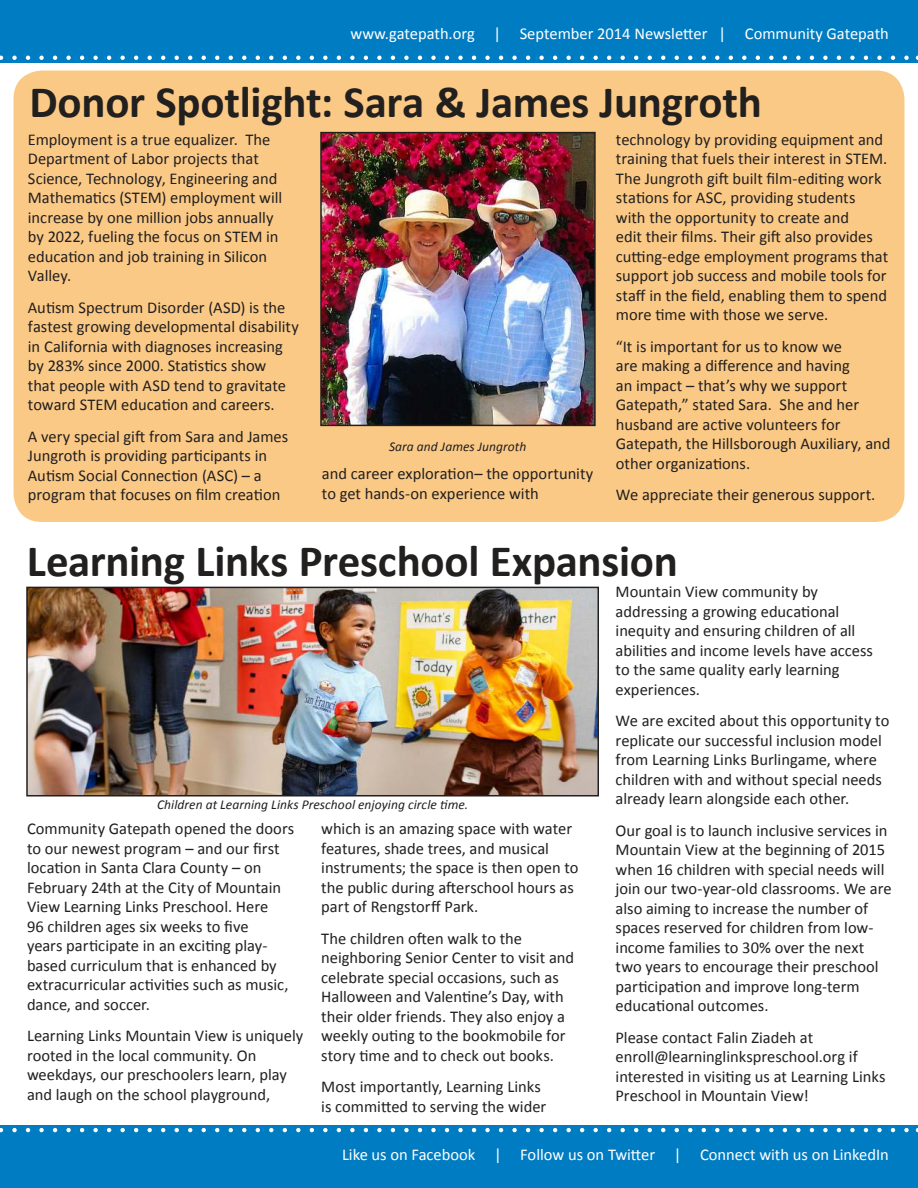
<style>
.page{position:relative;width:918px;height:1188px;background:#fff}
.page>*{position:absolute;margin:0;border:0;box-sizing:border-box;transform-origin:0 0}
.t1{font:700 45px "Calibri";letter-spacing:-.005em;color:#221f1f}
.t2{font:16.5px/19.5px "Calibri";color:#221f1f}
.t3{font:16.5px "Calibri";color:#fff}
.t4{font:italic 13.5px "Calibri";letter-spacing:.005em;color:#221f1f}
</style>
<div class="page">
<div style="left:14px;top:70px;width:891px;height:452px;background:#fbc986;border-radius:29px"></div>
<div style="left:0;top:1125px;width:918px;height:63px;background:#007cc2"></div>
<svg style="left:0;top:1128px;width:909px;height:4px"></svg>
<div style="left:0;top:0;width:918px;height:63px;background:#007cc2"></div>
<svg style="left:0;top:55px;width:909px;height:5px"></svg>
<img style="left:29px;top:590px;width:567px;height:203px">
<div style="left:26px;top:587px;width:573px;height:209px;border:2px solid #221f1f"></div>
<img style="left:323px;top:135px;width:270px;height:288px">
<div style="left:320px;top:132px;width:276px;height:294px;border:2px solid #221f1f"></div>
<p class="t3" style="left:350px;top:23px;width:540px">www.gatepath.org | September 2014 Newsletter | Community Gatepath</p>
<h1 class="t1" style="left:29px;top:86px;width:734px">Donor Spotlight: Sara &amp; James Jungroth</h1>
<p class="t2" style="left:28px;top:130px;width:256px">Employment is a true equalizer. The Department of Labor projects that Science, Technology, Engineering and Mathematics (STEM) employment will increase by one million jobs annually by 2022, fueling the focus on STEM in education and job training in Silicon Valley.</p>
<p class="t2" style="left:28px;top:298px;width:273px">Autism Spectrum Disorder (ASD) is the fastest growing developmental disability in California with diagnoses increasing by 283% since 2000. Statistics show<br>that people with ASD tend to gravitate toward STEM education and careers.</p>
<p class="t2" style="left:28px;top:427px;width:262px">A very special gift from Sara and James Jungroth is providing participants in Autism Social Connection (ASC) – a program that focuses on film creation</p>
<p class="t2" style="left:616px;top:130px;width:274px">technology by providing equipment and training that fuels their interest in STEM.<br>The Jungroth gift built film-editing work stations for ASC, providing students with the opportunity to create and<br>edit their films. Their gift also provides cutting-edge employment programs that support job success and mobile tools for staff in the field, enabling them to spend more time with those we serve.</p>
<p class="t2" style="left:616px;top:337px;width:276px">“It is important for us to know we<br>are making a difference and having<br>an impact – that’s why we support Gatepath,” stated Sara. She and her husband are active volunteers for Gatepath, the Hillsborough Auxiliary, and other organizations.</p>
<p class="t2" style="left:616px;top:485px;width:261px">We appreciate their generous support.</p>
<p class="t4" style="left:389px;top:437px;width:139px">Sara and James Jungroth</p>
<p class="t2" style="left:322px;top:464px;width:273px">and career exploration– the opportunity to get hands-on experience with</p>
<h1 class="t1" style="left:27px;top:532px;width:652px">Learning Links Preschool Expansion</h1>
<p class="t4" style="left:157px;top:796px;width:313px">Children at Learning Links Preschool enjoying circle time.</p>
<p class="t2" style="left:27px;top:819px;width:269px">Community Gatepath opened the doors to our newest program – and our first location in Santa Clara County – on February 24th at the City of Mountain View Learning Links Preschool. Here<br>96 children ages six weeks to five<br>years participate in an exciting play&shy;based curriculum that is enhanced by extracurricular activities such as music, dance, and soccer.</p>
<p class="t2" style="left:27px;top:1026px;width:278px">Learning Links Mountain View is uniquely rooted in the local community. On weekdays, our preschoolers learn, play and laugh on the school playground,</p>
<p class="t2" style="left:321px;top:819px;width:259px">which is an amazing space with water features, shade trees, and musical instruments; the space is then open to the public during afterschool hours as part of Rengstorff Park.</p>
<p class="t2" style="left:321px;top:929px;width:254px">The children often walk to the neighboring Senior Center to visit and celebrate special occasions, such as Halloween and Valentine’s Day, with their older friends. They also enjoy a weekly outing to the bookmobile for story time and to check out books.</p>
<p class="t2" style="left:321px;top:1077px;width:227px">Most importantly, Learning Links is committed to serving the wider</p>
<p class="t2" style="left:616px;top:582px;width:259px">Mountain View community by addressing a growing educational inequity and ensuring children of all abilities and income levels have access to the same quality early learning experiences.</p>
<p class="t2" style="left:616px;top:711px;width:275px">We are excited about this opportunity to replicate our successful inclusion model from Learning Links Burlingame, where children with and without special needs already learn alongside each other.</p>
<p class="t2" style="left:616px;top:821px;width:278px">Our goal is to launch inclusive services in Mountain View at the beginning of 2015 when 16 children with special needs will join our two-year-old classrooms. We are also aiming to increase the number of spaces reserved for children from low&shy;income families to 30% over the next two years to encourage their preschool participation and improve long-term educational outcomes.</p>
<p class="t2" style="left:616px;top:1028px;width:272px">Please contact Falin Ziadeh at enroll@learninglinkspreschool.org if interested in visiting us at Learning Links Preschool in Mountain View!</p>
<p class="t3" style="left:342px;top:1144px;width:548px">Like us on Facebook | Follow us on Twitter | Connect with us on LinkedIn</p>
</div>
